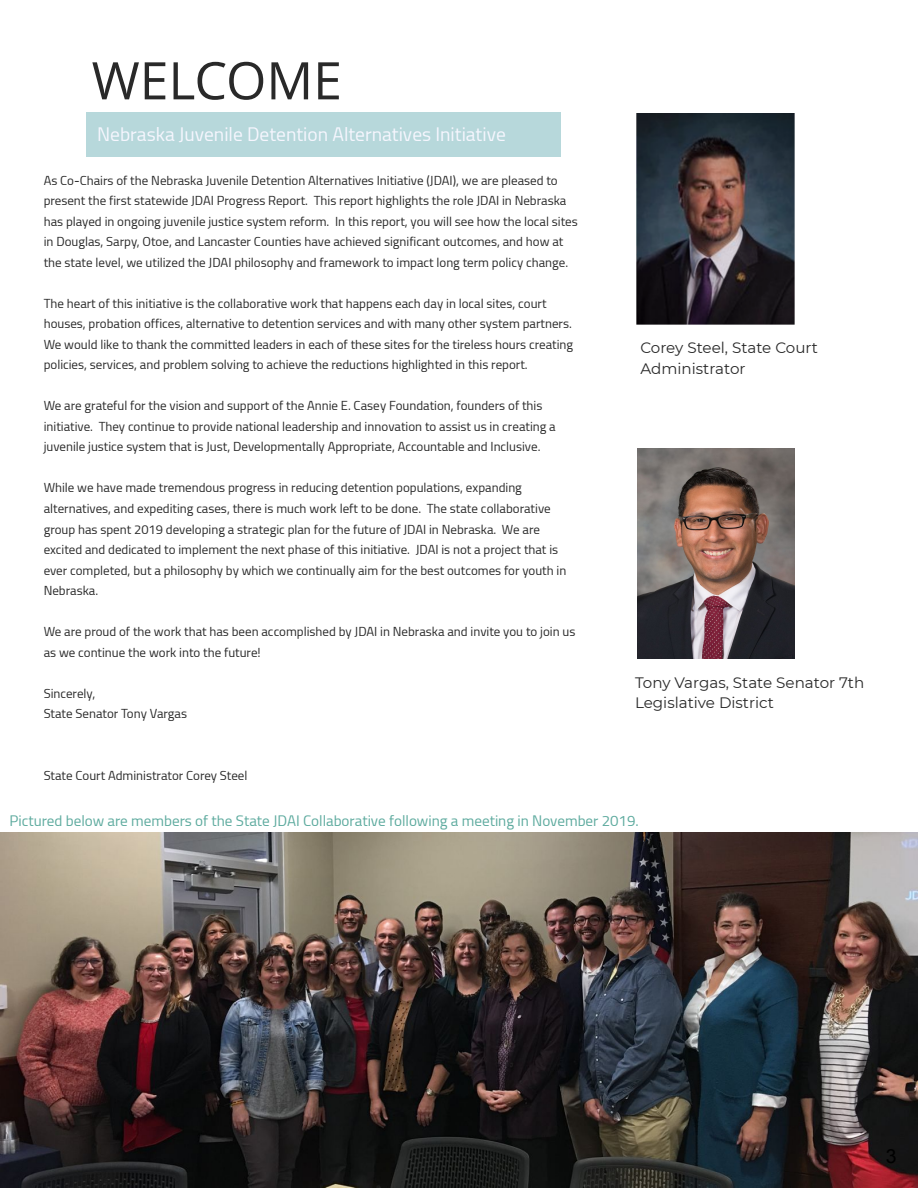
<style>
.page{position:relative;width:918px;height:1188px;background:#fff}
.page>*{position:absolute;margin:0;border:0;box-sizing:border-box;transform-origin:0 0}
.t1{font:51.9px "Open Sans";color:#292929}
.t2{font:19.5px "Titillium";color:#f6f6fe}
.t3{font:19.5px "Arial";color:#000}
.t4{font:15.15px "Titillium";color:#5daa9e}
.t5{font:15.15px/20.5px "Montserrat";color:#292929}
.t6{font:12.9px/20.5px "Titillium";color:#292929}
</style>
<div class="page">
<div style="left:86px;top:112px;width:475px;height:45px;background:#b7d8db"></div>
<img style="left:636px;top:113px;width:159px;height:211px">
<img style="left:0;top:833px;width:918px;height:355px">
<img style="left:637px;top:448px;width:158px;height:211px">
<h1 class="t1" style="left:92px;top:45px;width:252px">WELCOME</h1>
<h2 class="t2" style="left:97px;top:120px;width:410px">Nebraska Juvenile Detention Alternatives Initiative</h2>
<p class="t6" style="left:44px;top:169px;width:536px">As Co-Chairs of the Nebraska Juvenile Detention Alternatives Initiative (JDAI), we are pleased to present the first statewide JDAI Progress Report. This report highlights the role JDAI in Nebraska has played in ongoing juvenile justice system reform. In this report, you will see how the local sites in Douglas, Sarpy, Otoe, and Lancaster Counties have achieved significant outcomes, and how at the state level, we utilized the JDAI philosophy and framework to impact long term policy change.</p>
<p class="t6" style="left:44px;top:293px;width:531px">The heart of this initiative is the collaborative work that happens each day in local sites, court houses, probation offices, alternative to detention services and with many other system partners.<br>We would like to thank the committed leaders in each of these sites for the tireless hours creating policies, services, and problem solving to achieve the reductions highlighted in this report.</p>
<p class="t6" style="left:44px;top:395px;width:514px">We are grateful for the vision and support of the Annie E. Casey Foundation, founders of this initiative. They continue to provide national leadership and innovation to assist us in creating a juvenile justice system that is Just, Developmentally Appropriate, Accountable and Inclusive.</p>
<p class="t6" style="left:44px;top:477px;width:524px">While we have made tremendous progress in reducing detention populations, expanding alternatives, and expediting cases, there is much work left to be done. The state collaborative group has spent 2019 developing a strategic plan for the future of JDAI in Nebraska. We are excited and dedicated to implement the next phase of this initiative. JDAI is not a project that is ever completed, but a philosophy by which we continually aim for the best outcomes for youth in Nebraska.</p>
<p class="t6" style="left:44px;top:621px;width:533px">We are proud of the work that has been accomplished by JDAI in Nebraska and invite you to join us as we continue the work into the future!</p>
<p class="t6" style="left:44px;top:682px;width:145px">Sincerely,<br>State Senator Tony Vargas</p>
<p class="t5" style="left:640px;top:337px;width:179px">Corey Steel, State Court<br>Administrator</p>
<p class="t5" style="left:635px;top:672px;width:231px">Tony Vargas, State Senator 7th<br>Legislative District</p>
<p class="t6" style="left:44px;top:764px;width:205px">State Court Administrator Corey Steel</p>
<p class="t4" style="left:10px;top:810px;width:631px">Pictured below are members of the State JDAI Collaborative following a meeting in November 2019.</p>
<h2 class="t3" style="left:886px;top:1146px;width:12px">3</h2>
</div>
